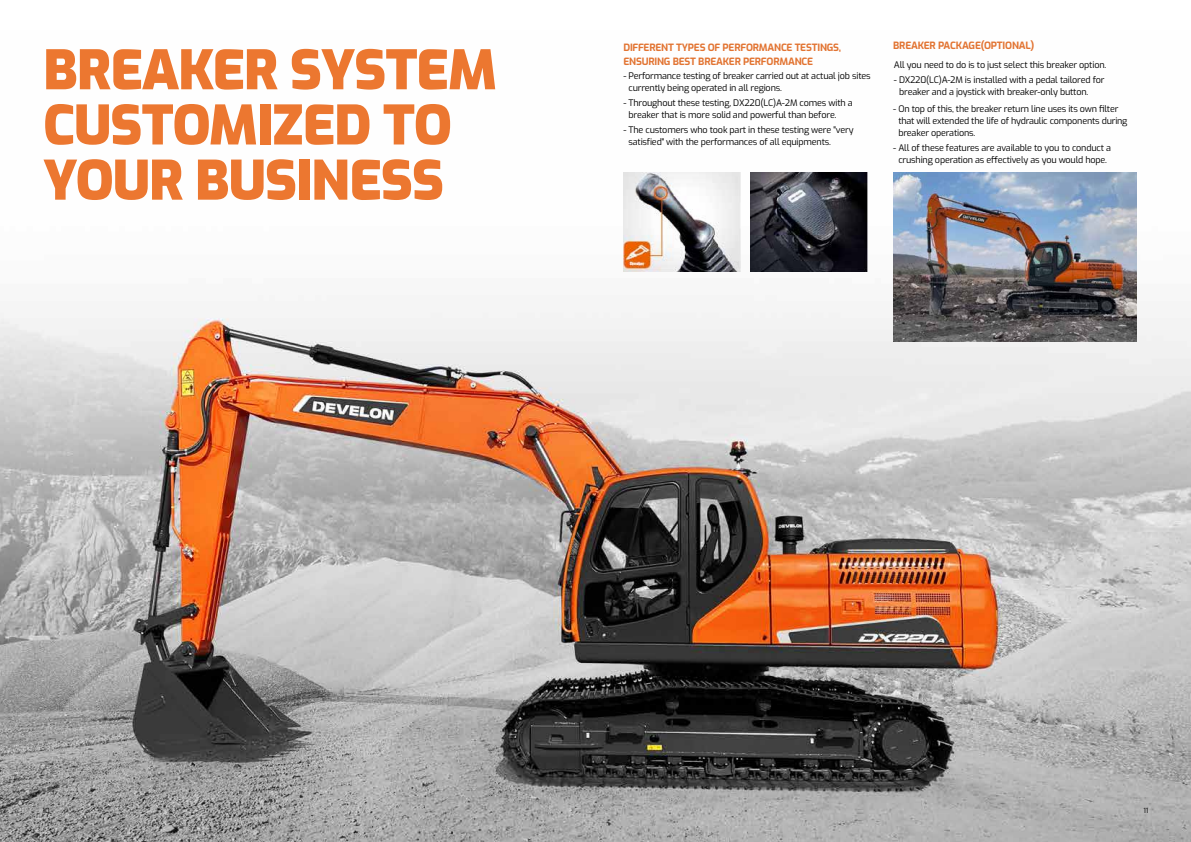
<style>
.page{position:relative;width:1191px;height:842px;background:#fff}
.page>*{position:absolute;margin:0;border:0;box-sizing:border-box;transform-origin:0 0}
.t1{font:900 54px/55.2px "Exo";letter-spacing:-.02em;color:#ec7730}
.t2{font:700 10px/14px "Exo";letter-spacing:-.02em;color:#e27432}
.t3{font:9px/12px "Exo";letter-spacing:-.02em;color:#000}
.t4{font:7px "Exo";color:#000}
.s1{font-family:"Exo 2.0"}
</style>
<div class="page">
<img style="left:0;top:172px;width:1191px;height:670px">
<img style="left:750px;top:172px;width:117px;height:100px">
<img style="left:623px;top:172px;width:118px;height:100px">
<img style="left:893px;top:172px;width:243px;height:169px">
<h1 class="t1" style="left:43px;top:40px;width:455px">BREAKER SYSTEM<br>CUSTOMIZED TO<br>YOUR BUSINESS</h1>
<p class="t2" style="left:623px;top:40px;width:219px">DIFFERENT TYPES OF PERFORMANCE TESTINGS,<br>ENSURING BEST BREAKER PERFORMANCE</p>
<p class="t2" style="left:893px;top:37px;width:143px">BREAKER PACKAGE(OPTIONAL)</p>
<p class="t3" style="left:894px;top:58px;width:214px">All you need to do is to just select this breaker option.</p>
<p class="t3" style="left:899px;top:73px;width:207px;text-indent:-5px">- DX220(LC)A-2M is installed with a pedal tailored for breaker and a joystick with breaker-only button.</p>
<p class="t3" style="left:898px;top:102px;width:231px;text-indent:-5px">- On top of this, the breaker return line uses its own filter that will extended the life of hydraulic components during breaker operations.</p>
<p class="t3" style="left:893px;top:141px;width:219px;text-align:center">- All of these features are available to you to conduct a crushing operation as effectively as you would hope.</p>
<p class="t3" style="left:628px;top:69px;width:244px;text-indent:-5px">- Performance testing of breaker carried out at actual job sites current<span class="s1">l</span>y being operated in all regions.</p>
<p class="t3" style="left:628px;top:96px;width:226px;text-indent:-5px">- Throughout these testing, DX220(LC)A-2M comes with a breaker that is more solid and powerful than before.</p>
<p class="t3" style="left:628px;top:123px;width:226px;text-indent:-5px">- The customers who took part in these testing were "very satisfied" with the performances of all equipments.</p>
<p class="t4" style="left:43px;top:805px;width:9px">10</p>
<p class="t4" style="left:1143px;top:805px;width:7px">11</p>
</div>
